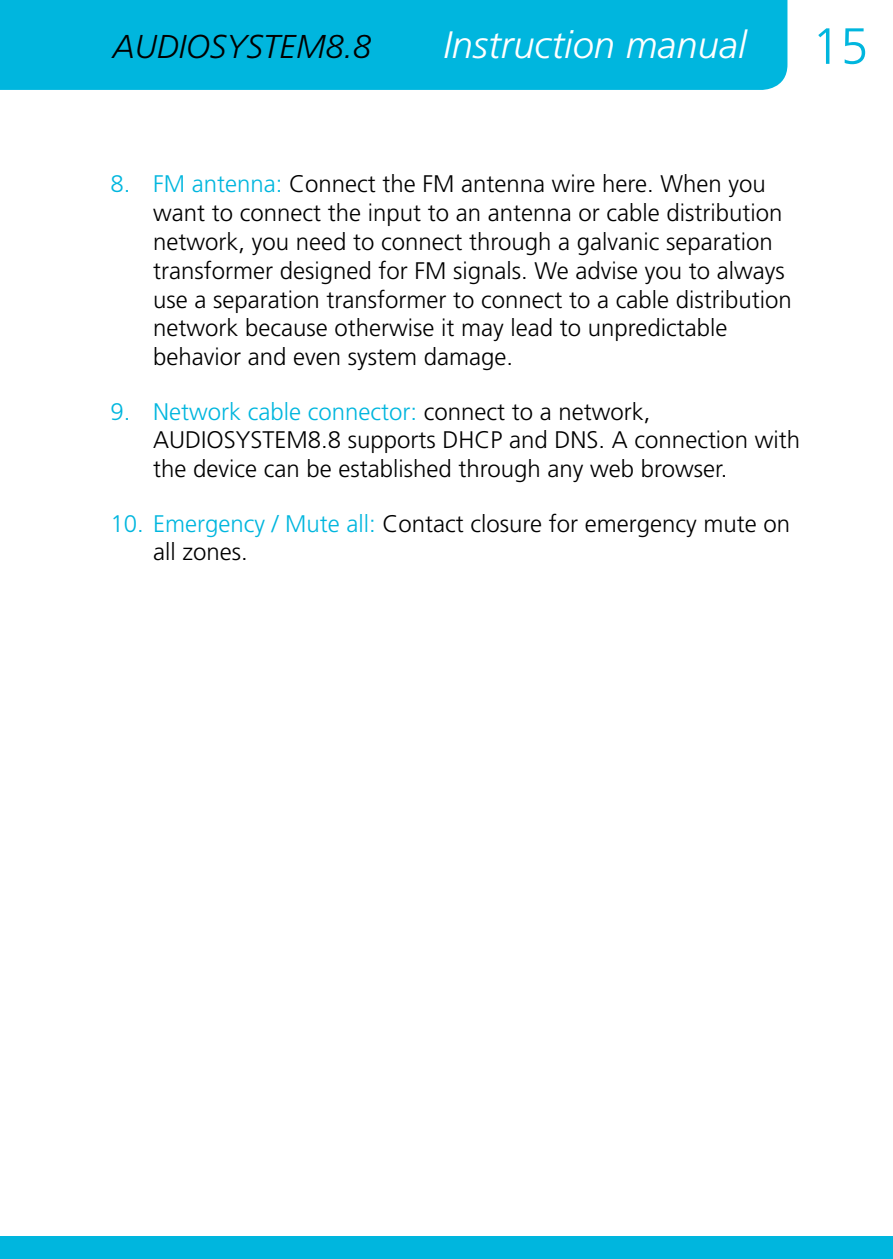
<style>
.page{position:relative;width:893px;height:1259px;background:#fff}
.page>*{position:absolute;margin:0;border:0;box-sizing:border-box;transform-origin:0 0}
.t1{font:300 51px "Frutiger LT Std";color:#00b6de}
.t2{font:italic 300 38.1px "Frutiger LT Std";color:#fff}
.t3{font:italic 300 33px "Frutiger LT Std";color:#000}
.t4{font:300 24px/28.8px "Frutiger LT Std";color:#000}
.s1{color:#00b6de}
</style>
<div class="page">
<div style="left:0;top:0;width:787px;height:90px;background:#00b6de"></div>
<div style="left:0;top:1236px;width:893px;height:23px;background:#00b6de"></div>
<h3 class="t3" style="left:113px;top:28px;width:260px">AUDIOSYSTEM8.8</h3>
<h2 class="t2" style="left:443px;top:23px;width:305px">Instruction manual</h2>
<h1 class="t1" style="left:812px;top:17px;width:58px">15</h1>
<p class="t4" style="left:153px;top:170px;width:640px;text-indent:-43px"><span class="s1">8. FM antenna:</span> Connect the FM antenna wire here. When you want to connect the input to an antenna or cable distribution network, you need to connect through a galvanic separation transformer designed for FM signals. We advise you to always use a separation transformer to connect to a cable distribution network because otherwise it may lead to unpredictable behavior and even system damage.</p>
<p class="t4" style="left:153px;top:397px;width:648px;text-indent:-43px"><span class="s1">9. Network cable connector:</span> connect to a network,<br>AUDIOSYSTEM8.8 supports DHCP and DNS. A connection with the device can be established through any web browser.</p>
<p class="t4" style="left:153px;top:509px;width:638px;text-indent:-43px"><span class="s1">10. Emergency / Mute all:</span> Contact closure for emergency mute on all zones.</p>
</div>
